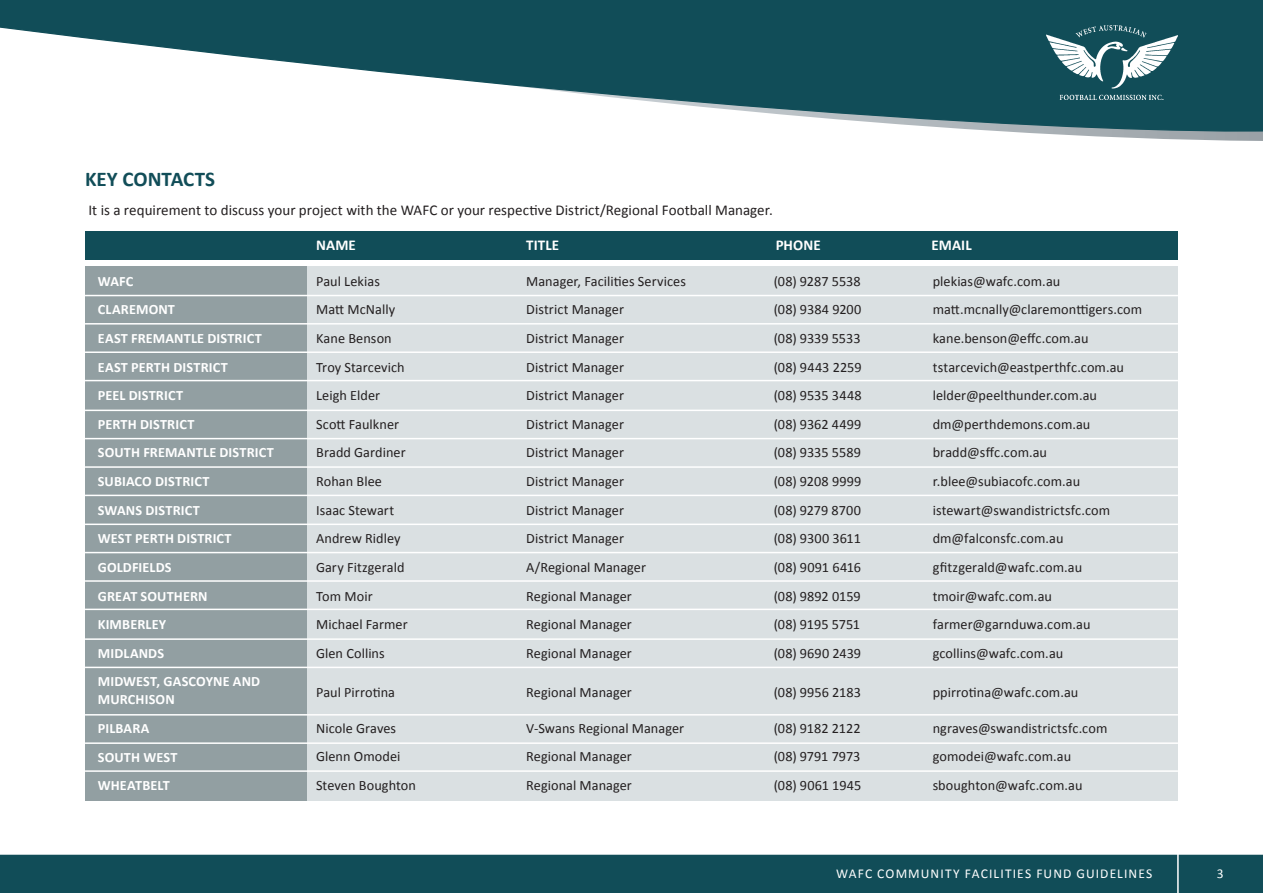
<style>
.page{position:relative;width:1263px;height:893px;background:#fff}
.page>*{position:absolute;margin:0;border:0;box-sizing:border-box;transform-origin:0 0}
.t1{font:700 21px "Calibri";color:#114d58}
.t2{font:15px "Calibri";color:#231f20}
.t3{font:700 15px "Calibri";letter-spacing:.005em;color:#fff}
.t4{font:14.25px "Calibri";letter-spacing:.005em;color:#231f20}
.t5{font:700 14.25px/28.7px "Calibri";letter-spacing:.01em;color:#fff}
.t6{font:13.5px "Calibri";letter-spacing:.08em;color:#fff}
</style>
<div class="page">
<div style="left:306px;top:266px;width:872px;height:535px;background:#dae0e2"></div>
<svg style="left:0;top:0;width:1263px;height:139px"></svg>
<img style="left:1047px;top:26px;width:131px;height:73px">
<div style="left:1px;top:855px;width:1261px;height:37px;background:#114d58"></div>
<div style="left:0;top:855px;width:1263px;height:38px;border:2px solid #114d58"></div>
<hr style="left:1177px;top:853px;width:2px;height:40px;background:#fff">
<div style="left:85px;top:231px;width:1093px;height:28px;background:#114d58"></div>
<div style="left:85px;top:266px;width:221px;height:535px;background:#929fa2"></div>
<hr style="left:85px;top:295px;width:1093px;height:1px;background:#fff">
<hr style="left:85px;top:323px;width:1093px;height:2px;background:#fff">
<hr style="left:85px;top:351px;width:1093px;height:2px;background:#fff">
<hr style="left:85px;top:380px;width:1093px;height:1px;background:#fff">
<hr style="left:85px;top:410px;width:1093px;height:1px;background:#fff">
<hr style="left:85px;top:438px;width:1093px;height:1px;background:#fff">
<hr style="left:85px;top:466px;width:1093px;height:2px;background:#fff">
<hr style="left:85px;top:495px;width:1093px;height:1px;background:#fff">
<hr style="left:85px;top:524px;width:1093px;height:1px;background:#fff">
<hr style="left:85px;top:552px;width:1093px;height:1px;background:#fff">
<hr style="left:85px;top:580px;width:1093px;height:2px;background:#fff">
<hr style="left:85px;top:609px;width:1093px;height:1px;background:#fff">
<hr style="left:85px;top:638px;width:1093px;height:2px;background:#fff">
<hr style="left:85px;top:667px;width:1093px;height:1px;background:#fff">
<hr style="left:85px;top:714px;width:1093px;height:2px;background:#fff">
<hr style="left:85px;top:742px;width:1093px;height:2px;background:#fff">
<hr style="left:85px;top:770px;width:1093px;height:2px;background:#fff">
<h1 class="t1" style="left:85px;top:166px;width:132px">KEY CONTACTS</h1>
<p class="t2" style="left:88px;top:200px;width:686px">It is a requirement to discuss your project with the WAFC or your respective District/Regional Football Manager.</p>
<p class="t5" style="left:98px;top:266px;width:79px">WAFC<br>CLAREMONT<br>EAST</p>
<p class="t5" style="left:131px;top:323px;width:16px">FREMANTLE</p>
<p class="t5" style="left:207px;top:323px;width:17px">DISTRICT</p>
<p class="t5" style="left:98px;top:352px;width:93px">EAST PERTH DISTRICT<br>PEEL DISTRICT<br>PERTH</p>
<p class="t5" style="left:140px;top:409px;width:17px">DISTRICT</p>
<p class="t5" style="left:98px;top:438px;width:17px">SOUTH</p>
<p class="t5" style="left:143px;top:438px;width:16px">FREMANTLE</p>
<p class="t5" style="left:220px;top:438px;width:17px">DISTRICT</p>
<p class="t5" style="left:98px;top:466px;width:16px">SUBIACO</p>
<p class="t5" style="left:155px;top:466px;width:17px">DISTRICT</p>
<p class="t5" style="left:98px;top:495px;width:18px">SWANS</p>
<p class="t5" style="left:98px;top:495px;width:65px;text-indent:48px">DISTRICT<br>WEST PERTH</p>
<p class="t5" style="left:177px;top:524px;width:17px">DISTRICT</p>
<p class="t5" style="left:98px;top:552px;width:18px">GOLDFIELDS<br>GREAT</p>
<p class="t5" style="left:141px;top:581px;width:17px">SOUTHERN</p>
<p class="t5" style="left:98px;top:609px;width:22px">KIMBERLEY<br>MIDLANDS<br>MIDWEST</p>
<p class="t5" style="left:157px;top:667px;width:26px">, GASCOYNE</p>
<p class="t5" style="left:233px;top:667px;width:10px">AND</p>
<p class="t5" style="left:98px;top:685px;width:22px">MURCHISON<br>PILBARA<br>SOUTH</p>
<p class="t5" style="left:143px;top:742px;width:21px">WEST</p>
<p class="t5" style="left:98px;top:771px;width:22px">WHEATBELT</p>
<p class="t3" style="left:316px;top:236px;width:41px">NAME</p>
<p class="t3" style="left:526px;top:236px;width:35px">TITLE</p>
<p class="t3" style="left:776px;top:236px;width:47px">PHONE</p>
<p class="t3" style="left:931px;top:236px;width:42px">EMAIL</p>
<p class="t4" style="left:316px;top:272px;width:65px">Paul Lekias</p>
<p class="t4" style="left:526px;top:272px;width:161px">Manager, Facilities Services</p>
<p class="t4" style="left:774px;top:272px;width:89px">(08) 9287 5538</p>
<p class="t4" style="left:933px;top:272px;width:129px">plekias@wafc.com.au</p>
<p class="t4" style="left:316px;top:301px;width:81px">Matt McNally</p>
<p class="t4" style="left:526px;top:301px;width:99px">District Manager</p>
<p class="t4" style="left:774px;top:301px;width:89px">(08) 9384 9200</p>
<p class="t4" style="left:933px;top:301px;width:211px">matt.mcnally@claremonttigers.com</p>
<p class="t4" style="left:316px;top:329px;width:77px">Kane Benson</p>
<p class="t4" style="left:526px;top:329px;width:99px">District Manager</p>
<p class="t4" style="left:774px;top:329px;width:88px">(08) 9339 5533</p>
<p class="t4" style="left:933px;top:329px;width:157px">kane.benson@effc.com.au</p>
<p class="t4" style="left:316px;top:358px;width:90px">Troy Starcevich</p>
<p class="t4" style="left:526px;top:358px;width:99px">District Manager</p>
<p class="t4" style="left:774px;top:358px;width:89px">(08) 9443 2259</p>
<p class="t4" style="left:933px;top:358px;width:193px">tstarcevich@eastperthfc.com.au</p>
<p class="t4" style="left:316px;top:387px;width:66px">Leigh Elder</p>
<p class="t4" style="left:526px;top:387px;width:99px">District Manager</p>
<p class="t4" style="left:774px;top:387px;width:90px">(08) 9535 3448</p>
<p class="t4" style="left:933px;top:387px;width:166px">lelder@peelthunder.com.au</p>
<p class="t4" style="left:316px;top:415px;width:85px">Scott Faulkner</p>
<p class="t4" style="left:526px;top:415px;width:99px">District Manager</p>
<p class="t4" style="left:774px;top:415px;width:89px">(08) 9362 4499</p>
<p class="t4" style="left:933px;top:415px;width:159px">dm@perthdemons.com.au</p>
<p class="t4" style="left:316px;top:444px;width:91px">Bradd Gardiner</p>
<p class="t4" style="left:526px;top:444px;width:99px">District Manager</p>
<p class="t4" style="left:774px;top:444px;width:89px">(08) 9335 5589</p>
<p class="t4" style="left:933px;top:444px;width:116px">bradd@sffc.com.au</p>
<p class="t4" style="left:316px;top:472px;width:67px">Rohan Blee</p>
<p class="t4" style="left:526px;top:472px;width:99px">District Manager</p>
<p class="t4" style="left:774px;top:472px;width:89px">(08) 9208 9999</p>
<p class="t4" style="left:933px;top:472px;width:149px">r.blee@subiacofc.com.au</p>
<p class="t4" style="left:316px;top:501px;width:80px">Isaac Stewart</p>
<p class="t4" style="left:526px;top:501px;width:99px">District Manager</p>
<p class="t4" style="left:774px;top:501px;width:89px">(08) 9279 8700</p>
<p class="t4" style="left:933px;top:501px;width:179px">istewart@swandistrictsfc.com</p>
<p class="t4" style="left:316px;top:530px;width:86px">Andrew Ridley</p>
<p class="t4" style="left:526px;top:530px;width:99px">District Manager</p>
<p class="t4" style="left:774px;top:530px;width:89px">(08) 9300 3611</p>
<p class="t4" style="left:933px;top:530px;width:132px">dm@falconsfc.com.au</p>
<p class="t4" style="left:316px;top:558px;width:90px">Gary Fitzgerald</p>
<p class="t4" style="left:526px;top:558px;width:121px">A/Regional Manager</p>
<p class="t4" style="left:774px;top:558px;width:89px">(08) 9091 6416</p>
<p class="t4" style="left:933px;top:558px;width:151px">gfitzgerald@wafc.com.au</p>
<p class="t4" style="left:316px;top:587px;width:58px">Tom Moir</p>
<p class="t4" style="left:526px;top:587px;width:107px">Regional Manager</p>
<p class="t4" style="left:774px;top:587px;width:89px">(08) 9892 0159</p>
<p class="t4" style="left:933px;top:587px;width:121px">tmoir@wafc.com.au</p>
<p class="t4" style="left:316px;top:616px;width:93px">Michael Farmer</p>
<p class="t4" style="left:526px;top:616px;width:107px">Regional Manager</p>
<p class="t4" style="left:774px;top:616px;width:88px">(08) 9195 5751</p>
<p class="t4" style="left:933px;top:616px;width:159px">farmer@garnduwa.com.au</p>
<p class="t4" style="left:316px;top:644px;width:70px">Glen Collins</p>
<p class="t4" style="left:526px;top:644px;width:107px">Regional Manager</p>
<p class="t4" style="left:774px;top:644px;width:89px">(08) 9690 2439</p>
<p class="t4" style="left:933px;top:644px;width:132px">gcollins@wafc.com.au</p>
<p class="t4" style="left:316px;top:683px;width:80px">Paul Pirrotina</p>
<p class="t4" style="left:526px;top:683px;width:107px">Regional Manager</p>
<p class="t4" style="left:774px;top:683px;width:89px">(08) 9956 2183</p>
<p class="t4" style="left:933px;top:683px;width:147px">ppirrotina@wafc.com.au</p>
<p class="t4" style="left:316px;top:719px;width:82px">Nicole Graves</p>
<p class="t4" style="left:526px;top:719px;width:159px">V-Swans Regional Manager</p>
<p class="t4" style="left:774px;top:719px;width:89px">(08) 9182 2122</p>
<p class="t4" style="left:933px;top:719px;width:176px">ngraves@swandistrictsfc.com</p>
<p class="t4" style="left:316px;top:748px;width:86px">Glenn Omodei</p>
<p class="t4" style="left:526px;top:748px;width:107px">Regional Manager</p>
<p class="t4" style="left:774px;top:748px;width:88px">(08) 9791 7973</p>
<p class="t4" style="left:933px;top:748px;width:140px">gomodei@wafc.com.au</p>
<p class="t4" style="left:316px;top:776px;width:101px">Steven Boughton</p>
<p class="t4" style="left:526px;top:776px;width:107px">Regional Manager</p>
<p class="t4" style="left:774px;top:776px;width:89px">(08) 9061 1945</p>
<p class="t4" style="left:933px;top:776px;width:151px">sboughton@wafc.com.au</p>
<p class="t6" style="left:836px;top:865px;width:318px">WAFC Community Facilities Fund Guidelines</p>
<p class="t6" style="left:1217px;top:865px;width:8px">3</p>
</div>
